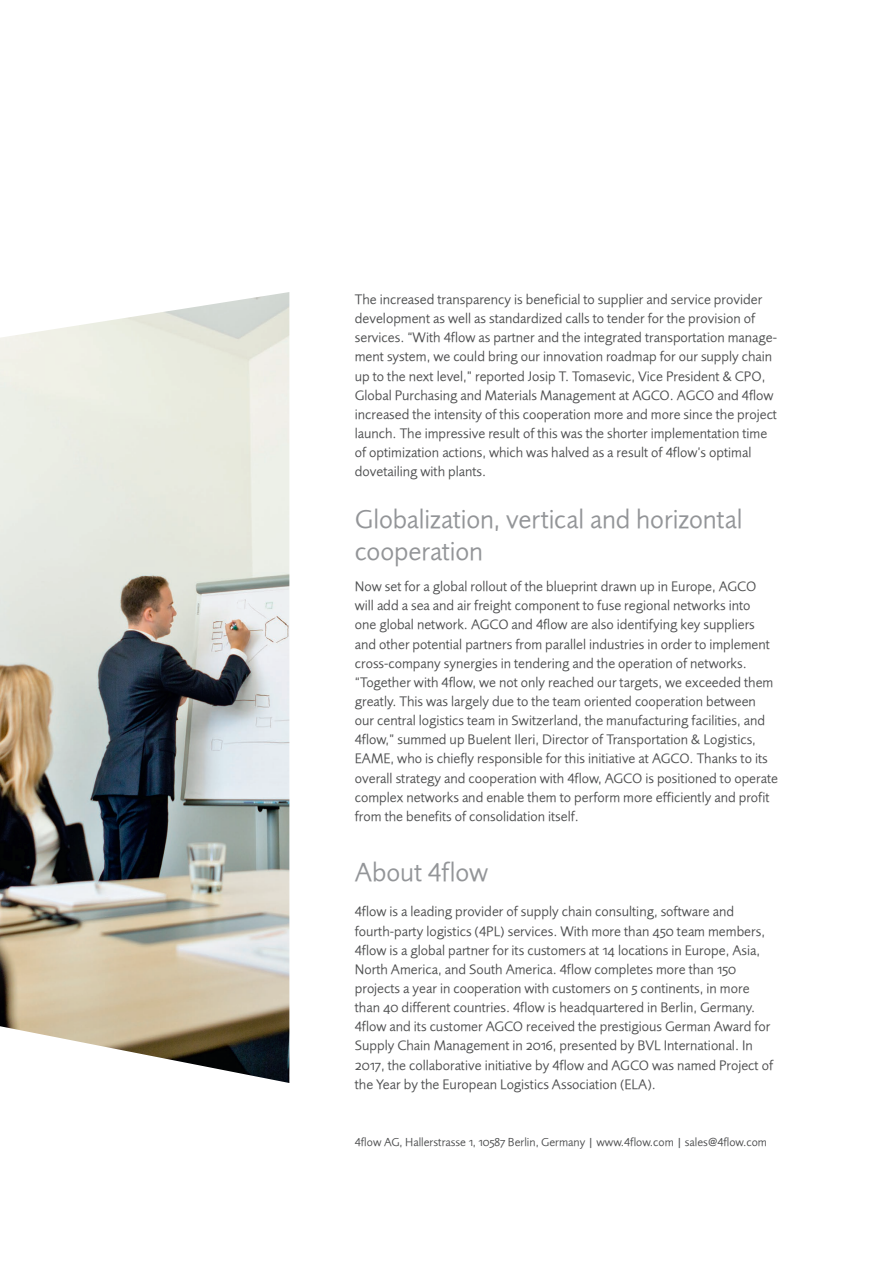
<style>
.page{position:relative;width:893px;height:1263px;background:#fff}
.page>*{position:absolute;margin:0;border:0;box-sizing:border-box;transform-origin:0 0}
.t1{font:27px/32.4px "Foundry Sans Normal";letter-spacing:-.005em;color:#939598}
.t2{font:14.25px/19.2px "Foundry Sans Normal";color:#4e4f50}
.t3{font:12px "Foundry Sans Normal";color:#4e4f50}
.s1{font-family:"Foundry Sans Expert Normal"}
</style>
<div class="page">
<img style="left:0;top:292px;width:289px;height:791px">
<p class="t2" style="left:355px;top:290px;width:424px">The increased transparency is beneficial to supplier and service provider development as well as standardized calls to tender for the provision of services. “With 4flow as partner and the integrated transportation manage&shy;ment system, we could bring our innovation roadmap for our supply chain up to the next level,” reported Josip T. Tomasevic, Vice President &amp; CPO, Global Purchasing and Materials Management at AGCO. AGCO and 4flow increased the intensity of this cooperation more and more since the project launch. The impressive result of this was the shorter implementation time of optimization actions, which was halved as a result of 4flow’s optimal dovetailing with plants.</p>
<h1 class="t1" style="left:355px;top:502px;width:389px">Globalization, vertical and horizontal cooperation</h1>
<p class="t2" style="left:355px;top:577px;width:425px">Now set for a global rollout of the blueprint drawn up in Europe, AGCO will add a sea and air freight component to fuse regional networks into<br>one global network. AGCO and 4flow are also identifying key suppliers and other potential partners from parallel industries in order to implement cross-company synergies in tendering and the operation of networks. “Together with 4flow, we not only reached our targets, we exceeded them greatly. This was largely due to the team oriented cooperation between our central logistics team in Switzerland, the manufacturing facilities, and 4flow,” summed up Buelent Ileri, Director of Transportation &amp; Logistics, EAME, who is chiefly responsible for this initiative at AGCO. Thanks to its overall strategy and cooperation with 4flow, AGCO is positioned to operate complex networks and enable them to perform more efficiently and profit from the benefits of consolidation itself.</p>
<h1 class="t1" style="left:355px;top:855px;width:135px">About 4flow</h1>
<p class="t2" style="left:355px;top:902px;width:420px">4flow is a leading provider of supply chain consulting, software and fourth-party logistics (4PL) services. With more than <span class="s1">450</span> team members, 4flow is a global partner for its customers at <span class="s1">14</span> locations in Europe, Asia, North America, and South America. 4flow completes more than <span class="s1">150 </span>projects a year in cooperation with customers on <span class="s1">5</span> continents, in more than <span class="s1">40</span> different countries. 4flow is headquartered in Berlin, Germany.<br>4flow and its customer AGCO received the prestigious German Award for Supply Chain Management in <span class="s1">2016</span>, presented by BVL International. In <span class="s1">2017</span>, the collaborative initiative by 4flow and AGCO was named Project of the Year by the European Logistics Association (ELA).</p>
<p class="t3" style="left:355px;top:1135px;width:414px">4flow AG, Hallerstrasse <span class="s1">1</span>, <span class="s1">10587</span> Berlin, Germany | www.4flow.com | sales@4flow.com</p>
</div>
